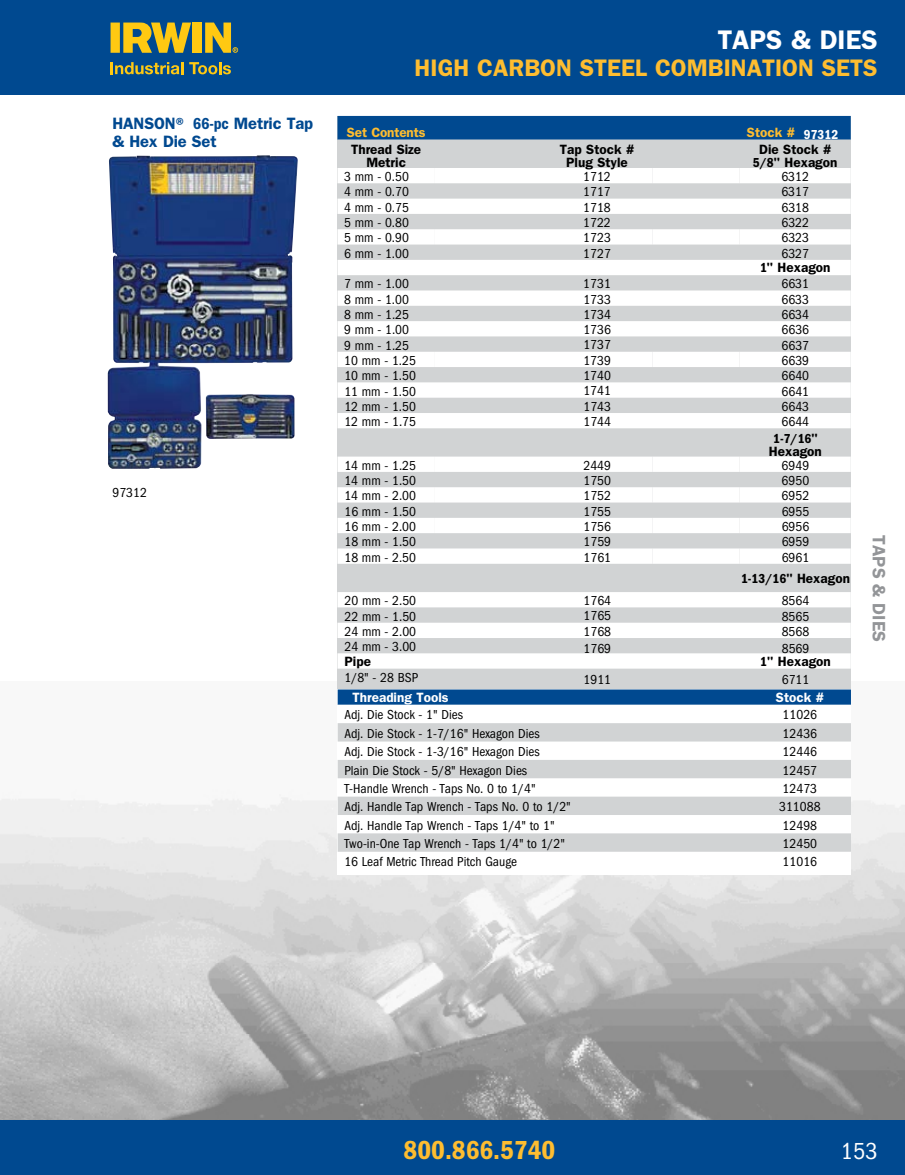
<style>
.page{position:relative;width:905px;height:1175px;background:#fff}
.page>*{position:absolute;margin:0;border:0;box-sizing:border-box;transform-origin:0 0}
.t1{font:27px "ITC Franklin Gothic Std Dm Cd";color:#febd30}
.t2{font:600 27px "ITC Franklin Gothic Std";color:#fff}
.t3{font:600 24px "ITC Franklin Gothic Std";color:#febd30}
.t4{font:condensed 24px "ITC Franklin Gothic Std";color:#fff}
.t5{font:600 18px "ITC Franklin Gothic Std";color:#939598}
.t6{font:600 16.5px/18px "ITC Franklin Gothic Std";color:#004990}
.t7{font:condensed 13.5px "ITC Franklin Gothic Std";color:#000}
.t8{font:600 13.5px/12.8px "ITC Franklin Gothic Std";color:#000;text-align:center}
.t9{font:600 13.5px "ITC Franklin Gothic Std";color:#febd30}
.t10{font:600 13.5px "ITC Franklin Gothic Std";color:#fff}
.t11{font:13.5px "ITC Franklin Gothic Std Dm Cd";color:#000}
.s1{font-family:"ITC Franklin Gothic Std Dm Cd";font-weight:400}
.s2{font-family:"ITC Franklin Gothic Std Dm Cd";font-weight:400;color:#fff}
.s3{font-weight:400;font-stretch:condensed}
.s4{font-family:"ITC Franklin Gothic Std";font-weight:600}
</style>
<div class="page">
<img style="left:0;top:681px;width:904px;height:439px">
<div style="left:0;top:1120px;width:904px;height:54px;background:#004990"></div>
<div style="left:0;top:0;width:904px;height:94px;background:#004990"></div>
<div style="left:110px;top:23px;width:10px;height:30px;background:#ffc912"></div>
<div style="left:192px;top:23px;width:10px;height:30px;background:#ffc912"></div>
<svg style="left:205px;top:23px;width:33px;height:30px"></svg>
<svg style="left:123px;top:23px;width:68px;height:30px"></svg>
<svg style="left:110px;top:62px;width:73px;height:12px"></svg>
<svg style="left:189px;top:62px;width:42px;height:12px"></svg>
<img style="left:108px;top:155px;width:190px;height:314px">
<div style="left:337px;top:116px;width:513px;height:24px;background:#004990"></div>
<div style="left:337px;top:140px;width:513px;height:544px;background:#d1d3d4"></div>
<svg style="left:337px;top:168px;width:513px;height:92px;fill:#d1d3d4"></svg>
<svg style="left:435px;top:168px;width:415px;height:76px"></svg>
<svg style="left:337px;top:260px;width:513px;height:408px;fill:#d7d9da"></svg>
<svg style="left:435px;top:352px;width:415px;height:181px"></svg>
<div style="left:338px;top:689px;width:513px;height:186px;background:#fff"></div>
<svg style="left:338px;top:689px;width:513px;height:16px;background:#0d5295"></svg>
<svg style="left:338px;top:851px;width:513px;height:1px"></svg>
<svg style="left:338px;top:723px;width:513px;height:128px;fill:#d1d3d4"></svg>
<p class="t6" style="left:112px;top:114px;width:202px;text-indent:63px">® <span class="s1">66-pc</span> Metric Tap &amp; Hex Die Set</p>
<p class="t6" style="left:112px;top:114px;width:12px">HANSON</p>
<p class="t7" style="left:112px;top:484px;width:36px">97312</p>
<h1 class="t2" style="left:717px;top:23px;width:161px">taps &amp; dies</h1>
<h2 class="t3" style="left:414px;top:53px;width:464px">high carbon steel combination sets</h2>
<p class="t9" style="left:347px;top:125px;width:80px">Set Contents</p>
<p class="t9" style="left:747px;top:125px;width:93px">Stock # <span class="s2">97312</span></p>
<p class="t8" style="left:351px;top:143px;width:72px">Thread Size<br>Metric</p>
<p class="t8" style="left:560px;top:143px;width:76px">Tap Stock #<br>Plug Style</p>
<p class="t8" style="left:753px;top:143px;width:86px">Die Stock #<br><span class="s1">5/8</span>" Hexagon</p>
<p class="t7" style="left:344px;top:169px;width:66px">3 mm - 0.50</p>
<p class="t7" style="left:583px;top:169px;width:29px">1712</p>
<p class="t7" style="left:781px;top:169px;width:29px">6312</p>
<p class="t7" style="left:344px;top:184px;width:66px">4 mm - 0.70</p>
<p class="t7" style="left:583px;top:184px;width:29px">1717</p>
<p class="t7" style="left:781px;top:184px;width:29px">6317</p>
<p class="t7" style="left:344px;top:200px;width:66px">4 mm - 0.75</p>
<p class="t7" style="left:583px;top:199px;width:29px">1718</p>
<p class="t7" style="left:781px;top:200px;width:29px">6318</p>
<p class="t7" style="left:344px;top:215px;width:66px">5 mm - 0.80</p>
<p class="t7" style="left:583px;top:215px;width:29px">1722</p>
<p class="t7" style="left:781px;top:215px;width:29px">6322</p>
<p class="t7" style="left:344px;top:230px;width:66px">5 mm - 0.90</p>
<p class="t7" style="left:583px;top:230px;width:29px">1723</p>
<p class="t7" style="left:781px;top:230px;width:29px">6323</p>
<p class="t7" style="left:344px;top:246px;width:66px">6 mm - 1.00</p>
<p class="t7" style="left:583px;top:245px;width:29px">1727</p>
<p class="t8" style="left:760px;top:246px;width:72px;line-height:14.4px"><span class="s3">6327<br></span><span class="s1">1</span>" Hexagon</p>
<p class="t7" style="left:344px;top:276px;width:66px">7 mm - 1.00</p>
<p class="t7" style="left:583px;top:276px;width:29px">1731</p>
<p class="t7" style="left:781px;top:276px;width:29px">6631</p>
<p class="t7" style="left:344px;top:291px;width:66px">8 mm - 1.00</p>
<p class="t7" style="left:583px;top:291px;width:29px">1733</p>
<p class="t7" style="left:781px;top:291px;width:29px">6633</p>
<p class="t7" style="left:344px;top:307px;width:66px">8 mm - 1.25</p>
<p class="t7" style="left:583px;top:307px;width:29px">1734</p>
<p class="t7" style="left:781px;top:307px;width:29px">6634</p>
<p class="t7" style="left:344px;top:322px;width:66px">9 mm - 1.00</p>
<p class="t7" style="left:583px;top:322px;width:29px">1736</p>
<p class="t7" style="left:781px;top:322px;width:29px">6636</p>
<p class="t7" style="left:344px;top:337px;width:66px">9 mm - 1.25</p>
<p class="t7" style="left:583px;top:337px;width:29px">1737</p>
<p class="t7" style="left:781px;top:337px;width:29px">6637</p>
<p class="t7" style="left:344px;top:353px;width:73px">10 mm - 1.25</p>
<p class="t7" style="left:583px;top:353px;width:29px">1739</p>
<p class="t7" style="left:781px;top:353px;width:29px">6639</p>
<p class="t7" style="left:344px;top:368px;width:73px">10 mm - 1.50</p>
<p class="t7" style="left:583px;top:368px;width:29px">1740</p>
<p class="t7" style="left:781px;top:368px;width:29px">6640</p>
<p class="t7" style="left:344px;top:383px;width:73px">11 mm - 1.50</p>
<p class="t7" style="left:583px;top:383px;width:29px">1741</p>
<p class="t7" style="left:781px;top:383px;width:29px">6641</p>
<p class="t7" style="left:344px;top:399px;width:73px">12 mm - 1.50</p>
<p class="t7" style="left:583px;top:399px;width:29px">1743</p>
<p class="t7" style="left:781px;top:399px;width:29px">6643</p>
<p class="t7" style="left:344px;top:414px;width:73px">12 mm - 1.75</p>
<p class="t7" style="left:583px;top:414px;width:29px">1744</p>
<p class="t7" style="left:781px;top:414px;width:29px">6644</p>
<p class="t11" style="left:773px;top:431px;width:46px">1-7/16<span class="s4">"</span></p>
<p class="t8" style="left:769px;top:445px;width:54px">Hexagon</p>
<p class="t7" style="left:344px;top:457px;width:73px">14 mm - 1.25</p>
<p class="t7" style="left:583px;top:457px;width:29px">2449</p>
<p class="t7" style="left:781px;top:457px;width:29px">6949</p>
<p class="t7" style="left:344px;top:473px;width:73px">14 mm - 1.50</p>
<p class="t7" style="left:583px;top:473px;width:29px">1750</p>
<p class="t7" style="left:781px;top:473px;width:29px">6950</p>
<p class="t7" style="left:344px;top:488px;width:73px">14 mm - 2.00</p>
<p class="t7" style="left:583px;top:488px;width:29px">1752</p>
<p class="t7" style="left:781px;top:488px;width:29px">6952</p>
<p class="t7" style="left:344px;top:503px;width:73px">16 mm - 1.50</p>
<p class="t7" style="left:583px;top:503px;width:29px">1755</p>
<p class="t7" style="left:781px;top:503px;width:29px">6955</p>
<p class="t7" style="left:344px;top:519px;width:73px">16 mm - 2.00</p>
<p class="t7" style="left:583px;top:519px;width:29px">1756</p>
<p class="t7" style="left:781px;top:519px;width:29px">6956</p>
<p class="t7" style="left:344px;top:534px;width:73px">18 mm - 1.50</p>
<p class="t7" style="left:583px;top:534px;width:29px">1759</p>
<p class="t7" style="left:781px;top:534px;width:29px">6959</p>
<p class="t7" style="left:344px;top:549px;width:73px">18 mm - 2.50</p>
<p class="t7" style="left:583px;top:549px;width:29px">1761</p>
<p class="t8" style="left:741px;top:546px;width:110px;line-height:21px"><span class="s3">6961<br></span><span class="s1">1-13/16</span>" Hexagon</p>
<p class="t7" style="left:344px;top:593px;width:73px">20 mm - 2.50</p>
<p class="t7" style="left:583px;top:593px;width:29px">1764</p>
<p class="t7" style="left:781px;top:593px;width:29px">8564</p>
<p class="t7" style="left:344px;top:608px;width:73px">22 mm - 1.50</p>
<p class="t7" style="left:583px;top:608px;width:29px">1765</p>
<p class="t7" style="left:781px;top:608px;width:29px">8565</p>
<p class="t7" style="left:344px;top:624px;width:73px">24 mm - 2.00</p>
<p class="t7" style="left:583px;top:623px;width:29px">1768</p>
<p class="t7" style="left:781px;top:624px;width:29px">8568</p>
<p class="t7" style="left:344px;top:639px;width:73px">24 mm - 3.00</p>
<p class="t7" style="left:583px;top:641px;width:29px">1769</p>
<p class="t7" style="left:781px;top:641px;width:29px">8569</p>
<p class="t8" style="left:344px;top:654px;width:28px">Pipe</p>
<p class="t8" style="left:760px;top:654px;width:72px"><span class="s1">1</span>" Hexagon</p>
<p class="t7" style="left:344px;top:669px;width:75px">1/8" - 28 BSP</p>
<p class="t7" style="left:583px;top:671px;width:29px">1911</p>
<p class="t7" style="left:781px;top:672px;width:29px">6711</p>
<p class="t10" style="left:352px;top:689px;width:97px">Threading Tools</p>
<p class="t10" style="left:775px;top:689px;width:49px">Stock #</p>
<p class="t7" style="left:344px;top:707px;width:120px">Adj. Die Stock - 1" Dies</p>
<p class="t7" style="left:782px;top:707px;width:36px">11026</p>
<p class="t7" style="left:344px;top:725px;width:197px">Adj. Die Stock - 1-7/16" Hexagon Dies</p>
<p class="t7" style="left:782px;top:725px;width:36px">12436</p>
<p class="t7" style="left:344px;top:744px;width:197px">Adj. Die Stock - 1-3/16" Hexagon Dies</p>
<p class="t7" style="left:782px;top:744px;width:36px">12446</p>
<p class="t7" style="left:344px;top:762px;width:184px">Plain Die Stock - 5/8" Hexagon Dies</p>
<p class="t7" style="left:782px;top:762px;width:36px">12457</p>
<p class="t7" style="left:344px;top:781px;width:193px">T-Handle Wrench - Taps No. 0 to 1/4"</p>
<p class="t7" style="left:782px;top:781px;width:36px">12473</p>
<p class="t7" style="left:344px;top:799px;width:228px">Adj. Handle Tap Wrench - Taps No. 0 to 1/2"</p>
<p class="t7" style="left:779px;top:799px;width:43px">311088</p>
<p class="t7" style="left:344px;top:817px;width:212px">Adj. Handle Tap Wrench - Taps 1/4" to 1"</p>
<p class="t7" style="left:782px;top:817px;width:36px">12498</p>
<p class="t7" style="left:344px;top:836px;width:222px">Two-in-One Tap Wrench - Taps 1/4" to 1/2"</p>
<p class="t7" style="left:782px;top:836px;width:36px">12450</p>
<p class="t7" style="left:344px;top:854px;width:174px">16 Leaf Metric Thread Pitch Gauge</p>
<p class="t7" style="left:782px;top:854px;width:36px">11016</p>
<h3 class="t5" style="left:889px;top:535px;width:108px;rotate:90deg">taps &amp; dies</h3>
<h1 class="t1" style="left:403px;top:1134px;width:153px">800.866.5740</h1>
<h2 class="t4" style="left:840px;top:1137px;width:38px">153</h2>
</div>
